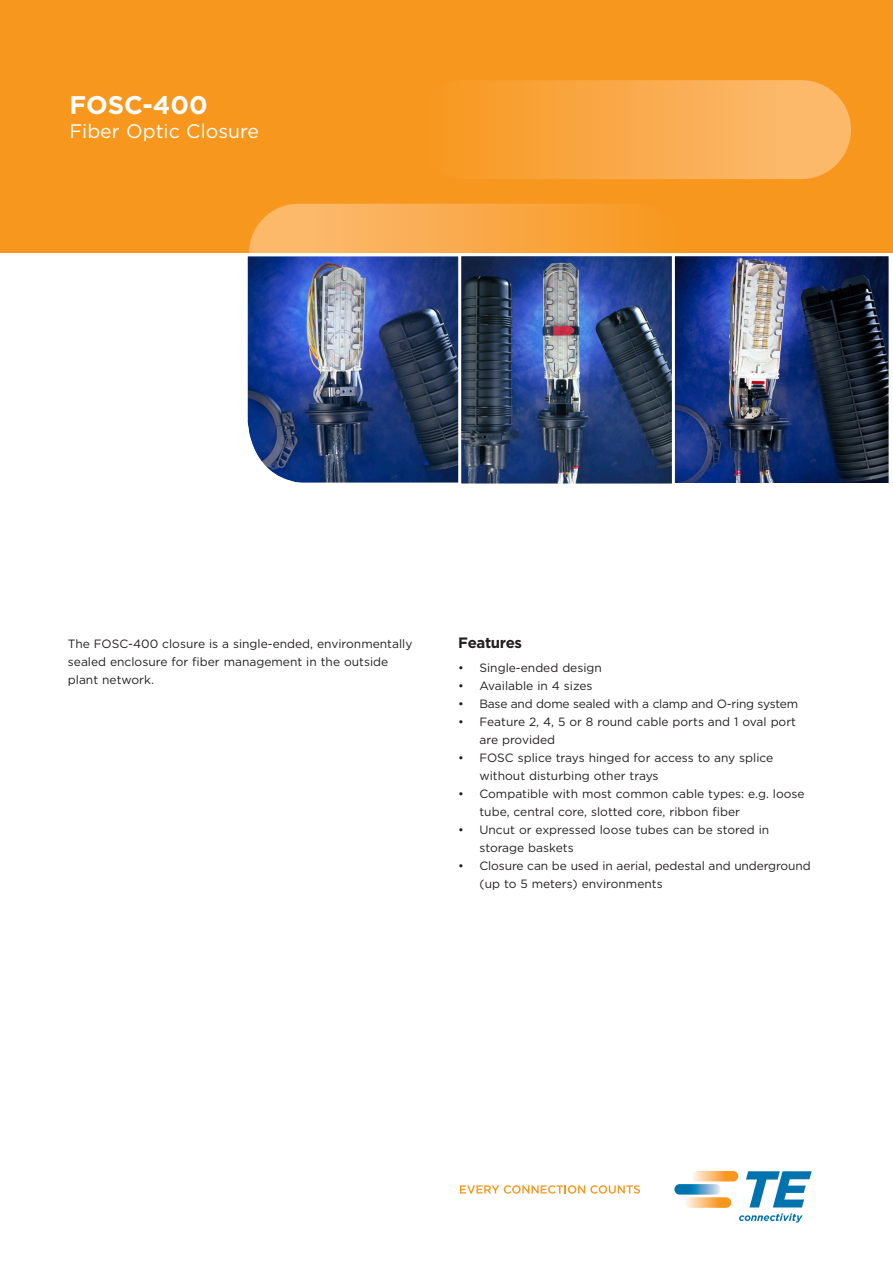
<style>
.page{position:relative;width:893px;height:1263px;background:#fff}
.page>*{position:absolute;margin:0;border:0;box-sizing:border-box;transform-origin:0 0}
.cover_title{font:700 25.5px "Gotham";color:#fff}
.cover_subtitle{font:19.5px "Gotham";color:#fff}
.titel{font:700 15px "Gotham";letter-spacing:-.025em;color:#231f20}
.body{font:12px/18px "Gotham";color:#231f20}
.body-2{font:12px "Gotham";letter-spacing:-.02em;color:#231f20}
</style>
<div class="page">
<div style="left:0;top:0;width:893px;height:16px;background:#f7971d"></div>
<svg style="left:692px;top:1171px;width:46px;height:10px"></svg>
<svg style="left:685px;top:1197px;width:46px;height:11px"></svg>
<svg style="left:674px;top:1184px;width:47px;height:10px"></svg>
<svg style="left:746px;top:1171px;width:66px;height:36px"></svg>
<svg style="left:739px;top:1213px;width:64px;height:9px"></svg>
<svg style="left:460px;top:1185px;width:180px;height:9px"></svg>
<div style="left:0;top:16px;width:893px;height:237px;background:#f7971d"></div>
<img style="left:415px;top:80px;width:436px;height:99px;border-radius:49px">
<img style="left:249px;top:204px;width:377px;height:48px">
<img style="left:247px;top:252px;width:210px;height:231px">
<img style="left:457px;top:252px;width:213px;height:232px">
<img style="left:670px;top:253px;width:219px;height:231px">
<p class="cover_title" style="left:69px;top:88px;width:140px">FOSC-400</p>
<p class="cover_subtitle" style="left:69px;top:118px;width:191px">Fiber Optic Closure</p>
<p class="body" style="left:68px;top:635px;width:346px">The FOSC-400 closure is a single-ended, environmentally sealed enclosure for fiber management in the outside plant network.</p>
<p class="titel" style="left:458px;top:633px;width:65px">Features</p>
<p class="body" style="left:458px;top:659px;width:145px">• Single-ended design</p>
<p class="body" style="left:458px;top:677px;width:136px">• Available in 4 sizes</p>
<p class="body-2" style="left:458px;top:696px;width:341px">• Base and dome sealed with a clamp and O-ring system</p>
<p class="body" style="left:479px;top:713px;width:318px;text-indent:-21px">• Feature 2, 4, 5 or 8 round cable ports and 1 oval port are provided</p>
<p class="body" style="left:479px;top:749px;width:295px;text-indent:-21px">• FOSC splice trays hinged for access to any splice without disturbing other trays</p>
<p class="body" style="left:479px;top:785px;width:327px;text-indent:-21px">• Compatible with most common cable types: e.g. loose tube, central core, slotted core, ribbon fiber</p>
<p class="body" style="left:479px;top:821px;width:291px;text-indent:-21px">• Uncut or expressed loose tubes can be stored in storage baskets</p>
<p class="body" style="left:479px;top:857px;width:333px;text-indent:-21px">• Closure can be used in aerial, pedestal and underground (up to 5 meters) environments</p>
</div>
